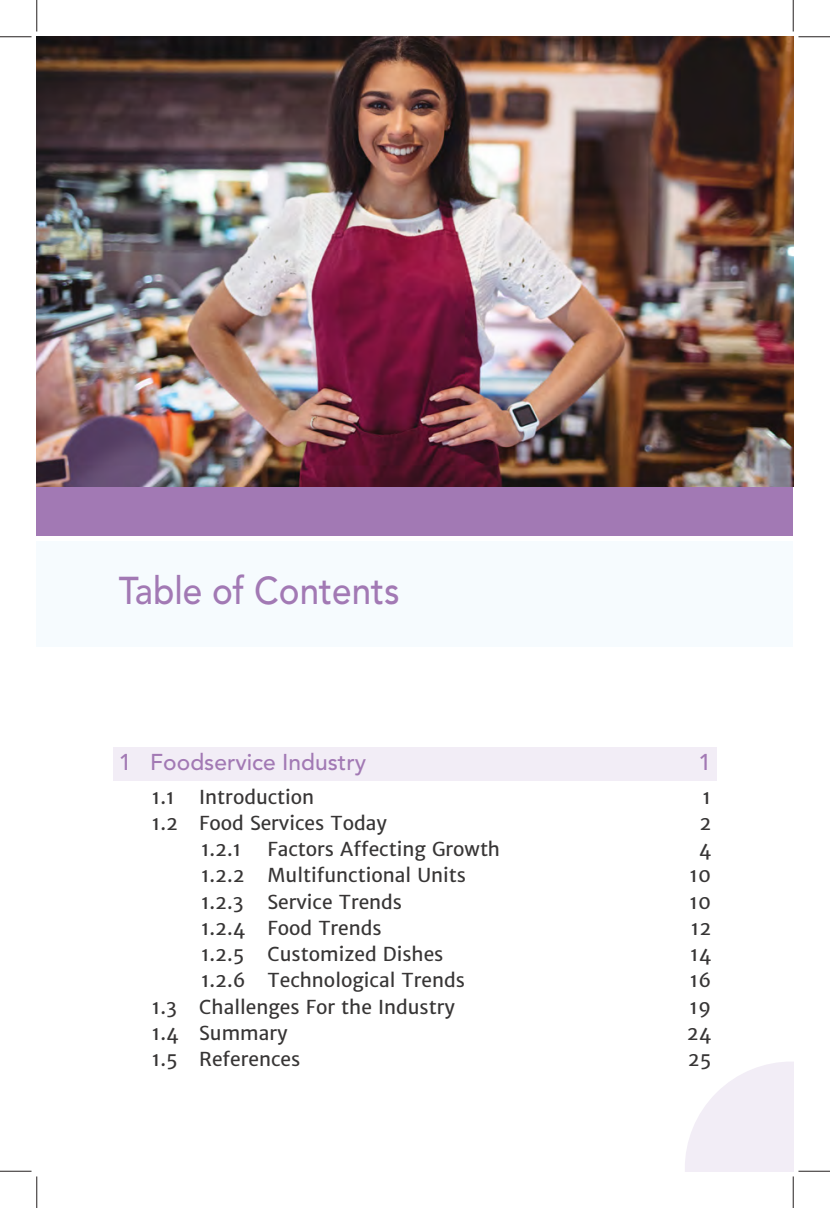
<style>
.page{position:relative;width:830px;height:1208px;background:#fff}
.page>*{position:absolute;margin:0;border:0;box-sizing:border-box;transform-origin:0 0}
.t1{font:500 38.5px "Avenir LT Std";color:#a279b4;scale:.91 1}
.t2{font:500 22.75px "Avenir LT Std";color:#a279b4}
.t3{font:19.25px "Merriweather Sans";color:#373535}
</style>
<div class="page">
<svg style="left:685px;top:1062px;width:108px;height:109px"></svg>
<div style="left:37px;top:484px;width:756px;height:51px;background:#a279b4"></div>
<div style="left:37px;top:541px;width:756px;height:105px;background:#f6fbfe"></div>
<div style="left:113px;top:748px;width:603px;height:33px;background:#f2edf6"></div>
<img style="left:37px;top:37px;width:756px;height:449px">
<hr style="left:0;top:36px;width:32px;height:1px;background:#241f1f">
<hr style="left:798px;top:36px;width:32px;height:1px;background:#241f1f">
<hr style="left:0;top:1170px;width:32px;height:1px;background:#241f1f">
<hr style="left:798px;top:1170px;width:32px;height:1px;background:#241f1f">
<hr style="left:36px;top:0;width:1px;height:32px;background:#241f1f">
<hr style="left:36px;top:1176px;width:1px;height:32px;background:#241f1f">
<hr style="left:792px;top:0;width:1px;height:32px;background:#241f1f">
<hr style="left:792px;top:1176px;width:1px;height:32px;background:#241f1f">
<h1 class="t1" style="left:119px;top:568px;width:310px">Table of Contents</h1>
<p class="t2" style="left:119px;top:749px;width:249px">1 Foodservice Industry</p>
<p class="t2" style="left:698px;top:749px;width:14px">1</p>
<p class="t3" style="left:152px;top:784px;width:24px">1.1</p>
<p class="t3" style="left:199px;top:784px;width:117px">Introduction</p>
<p class="t3" style="left:702px;top:784px;width:10px">1</p>
<p class="t3" style="left:152px;top:811px;width:236px">1.2 Food Services Today</p>
<p class="t3" style="left:699px;top:811px;width:13px">2</p>
<p class="t3" style="left:201px;top:837px;width:42px">1.2.1</p>
<p class="t3" style="left:267px;top:837px;width:234px">Factors Affecting Growth</p>
<p class="t3" style="left:698px;top:837px;width:14px">4</p>
<p class="t3" style="left:201px;top:863px;width:266px">1.2.2 Multifunctional Units</p>
<p class="t3" style="left:689px;top:863px;width:23px">10</p>
<p class="t3" style="left:201px;top:889px;width:203px">1.2.3 Service Trends</p>
<p class="t3" style="left:689px;top:889px;width:23px">10</p>
<p class="t3" style="left:201px;top:916px;width:182px">1.2.4 Food Trends</p>
<p class="t3" style="left:690px;top:916px;width:22px">12</p>
<p class="t3" style="left:201px;top:942px;width:244px">1.2.5 Customized Dishes</p>
<p class="t3" style="left:690px;top:942px;width:23px">14</p>
<p class="t3" style="left:201px;top:968px;width:265px">1.2.6 Technological Trends</p>
<p class="t3" style="left:689px;top:968px;width:23px">16</p>
<p class="t3" style="left:152px;top:994px;width:304px">1.3 Challenges For the Industry</p>
<p class="t3" style="left:689px;top:994px;width:23px">19</p>
<p class="t3" style="left:152px;top:1021px;width:137px">1.4 Summary</p>
<p class="t3" style="left:686px;top:1021px;width:26px">24</p>
<p class="t3" style="left:152px;top:1047px;width:150px">1.5 References</p>
<p class="t3" style="left:687px;top:1047px;width:25px">25</p>
</div>
